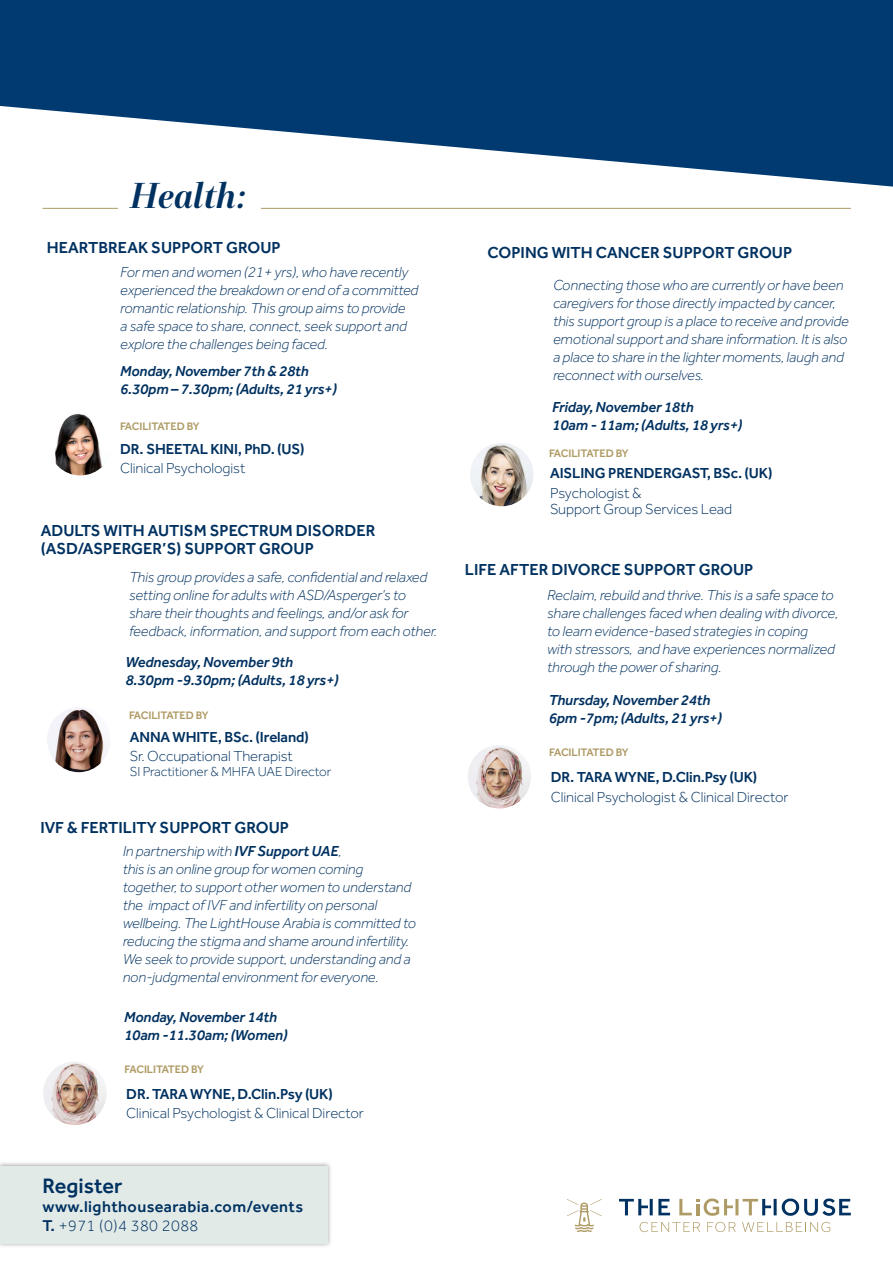
<style>
.page{position:relative;width:893px;height:1263px;background:#fff}
.page>*{position:absolute;margin:0;border:0;box-sizing:border-box;transform-origin:0 0}
.t1{font:italic 700 36px "Exquise FY";color:#003160}
.t2{font:500 21.6px "Effra";color:#003160}
.t3{font:500 16.5px/18px "Effra";color:#003160}
.t4{font:500 16.2px/18.9px "Effra";letter-spacing:.025em;color:#003160}
.t5{font:italic 300 15px/18px "Effra";letter-spacing:-.005em;color:#003160}
.t6{font:italic 500 15px/18px "Effra";letter-spacing:-.005em;color:#003160}
.t7{font:300 15px/16.5px "Effra";letter-spacing:-.005em;color:#003160}
.t8{font:500 15px "Effra";letter-spacing:-.01em;color:#003160}
.t9{font:300 13.5px "Effra";letter-spacing:-.005em;color:#003160}
.t10{font:500 11.25px "Effra";letter-spacing:-.005em;color:#ae9a64}
.s1{font-weight:500}
.s2{font-weight:300}
</style>
<div class="page">
<hr style="left:43px;top:208px;width:808px;height:1px;background:#ae9a64">
<div style="left:118px;top:167px;width:142px;height:54px;background:#fff"></div>
<svg style="left:619px;top:1199px;width:51px;height:16px"></svg>
<svg style="left:679px;top:1198px;width:172px;height:18px"></svg>
<svg style="left:567px;top:1199px;width:35px;height:33px"></svg>
<svg style="left:640px;top:1222px;width:60px;height:10px"></svg>
<svg style="left:707px;top:1222px;width:29px;height:10px"></svg>
<svg style="left:742px;top:1222px;width:88px;height:10px"></svg>
<svg style="left:0;top:0;width:893px;height:187px;fill:#003a70"></svg>
<div style="left:0;top:1161px;width:332px;height:87px;background:#000;opacity:.35"></div>
<div style="left:0;top:1166px;width:327px;height:77px;background:#e2eae8"></div>
<img style="left:49px;top:412px;width:63px;height:63px;border-radius:32px">
<img style="left:47px;top:707px;width:62px;height:65px">
<img style="left:43px;top:1061px;width:64px;height:64px;border-radius:32px">
<img style="left:468px;top:745px;width:63px;height:63px;border-radius:32px">
<img style="left:470px;top:443px;width:63px;height:63px;border-radius:32px">
<h1 class="t1" style="left:131px;top:173px;width:118px">Health:</h1>
<p class="t3" style="left:47px;top:238px;width:235px">HEARTBREAK SUPPORT GROUP</p>
<p class="t5" style="left:120px;top:263px;width:300px">For men and women (21+ yrs), who have recently experienced the breakdown or end of a committed romantic relationship. This group aims to provide<br>a safe space to share, connect, seek support and explore the challenges being faced.</p>
<p class="t6" style="left:120px;top:362px;width:218px">Monday, November 7th &amp; 28th<br>6.30pm – 7.30pm; (Adults, 21 yrs+)</p>
<p class="t10" style="left:120px;top:419px;width:81px">FACILITATED BY</p>
<p class="t8" style="left:120px;top:440px;width:186px">DR. SHEETAL KINI, PhD. (US)</p>
<p class="t7" style="left:120px;top:460px;width:127px">Clinical Psychologist</p>
<p class="t3" style="left:41px;top:521px;width:336px">ADULTS WITH AUTISM SPECTRUM DISORDER (ASD/ASPERGER’S) SUPPORT GROUP</p>
<p class="t5" style="left:129px;top:568px;width:309px">This group provides a safe, confidential and relaxed setting online for adults with ASD/Asperger’s to share their thoughts and feelings, and/or ask for feedback, information, and support from each other.</p>
<p class="t6" style="left:126px;top:652px;width:215px">Wednesday, November 9th<br>8.30pm -9.30pm; (Adults, 18 yrs+)</p>
<p class="t10" style="left:129px;top:708px;width:81px">FACILITATED BY</p>
<p class="t8" style="left:130px;top:728px;width:180px">ANNA WHITE, BSc. (Ireland)</p>
<p class="t7" style="left:130px;top:748px;width:165px">Sr. Occupational Therapist</p>
<p class="t9" style="left:130px;top:764px;width:203px">SI Practitioner &amp; MHFA UAE Director</p>
<p class="t3" style="left:40px;top:818px;width:250px">IVF &amp; FERTILITY SUPPORT GROUP</p>
<p class="t5" style="left:123px;top:842px;width:295px">In partnership with <span class="s1">IVF Support UAE</span>,<br>this is an online group for women coming together, to support other women to understand the impact of IVF and infertility on personal wellbeing. The LightHouse Arabia is committed to reducing the stigma and shame around infertility.<br>We seek to provide support, understanding and a non-judgmental environment for everyone.</p>
<p class="t6" style="left:124px;top:1007px;width:165px">Monday, November 14th<br>10am -11.30am; (Women)</p>
<p class="t10" style="left:125px;top:1062px;width:81px">FACILITATED BY</p>
<p class="t8" style="left:126px;top:1085px;width:208px">DR. TARA WYNE, D.Clin.Psy (UK)</p>
<p class="t7" style="left:126px;top:1105px;width:239px">Clinical Psychologist &amp; Clinical Director</p>
<h2 class="t2" style="left:43px;top:1173px;width:81px">Register</h2>
<p class="t4" style="left:43px;top:1197px;width:262px">www.lighthousearabia.com/events<br>T. <span class="s2">+971 (0)4 380 2088</span></p>
<p class="t3" style="left:488px;top:243px;width:306px">COPING WITH CANCER SUPPORT GROUP</p>
<p class="t5" style="left:553px;top:276px;width:297px">Connecting those who are currently or have been caregivers for those directly impacted by cancer, this support group is a place to receive and provide emotional support and share information. It is also a place to share in the lighter moments, laugh and reconnect with ourselves.</p>
<p class="t6" style="left:552px;top:398px;width:192px">Friday, November 18th<br>10am - 11am; (Adults, 18 yrs+)</p>
<p class="t10" style="left:549px;top:447px;width:81px">FACILITATED BY</p>
<p class="t8" style="left:550px;top:464px;width:224px">AISLING PRENDERGAST, BSc. (UK)</p>
<p class="t7" style="left:550px;top:485px;width:184px">Psychologist &amp;<br>Support Group Services Lead</p>
<p class="t3" style="left:465px;top:560px;width:290px">LIFE AFTER DIVORCE SUPPORT GROUP</p>
<p class="t5" style="left:547px;top:586px;width:292px">Reclaim, rebuild and thrive. This is a safe space to share challenges faced when dealing with divorce, to learn evidence-based strategies in coping<br>with stressors, and have experiences normalized through the power of sharing.</p>
<p class="t6" style="left:549px;top:691px;width:175px">Thursday, November 24th<br>6pm -7pm; (Adults, 21 yrs+)</p>
<p class="t10" style="left:549px;top:746px;width:81px">FACILITATED BY</p>
<p class="t8" style="left:551px;top:768px;width:208px">DR. TARA WYNE, D.Clin.Psy (UK)</p>
<p class="t7" style="left:551px;top:788px;width:239px">Clinical Psychologist &amp; Clinical Director</p>
</div>
